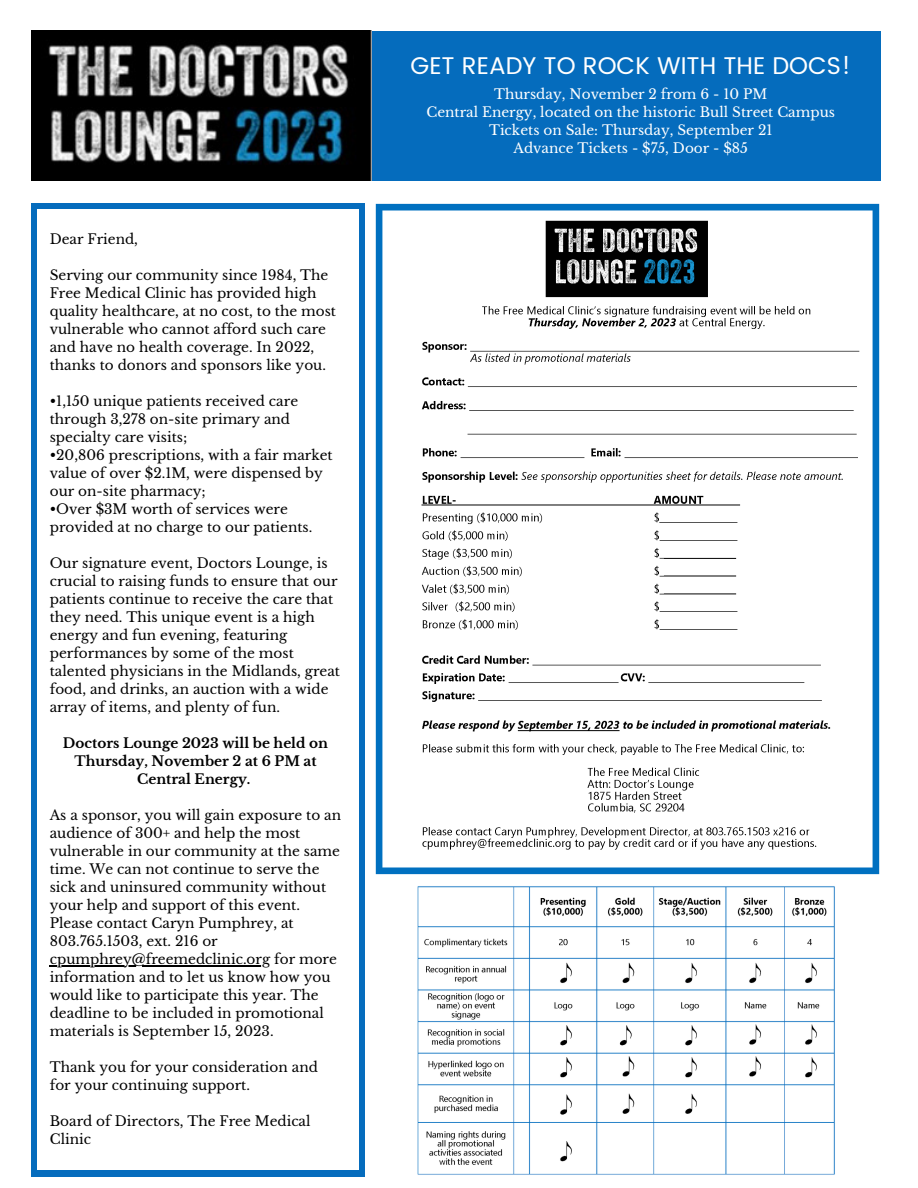
<style>
.page{position:relative;width:918px;height:1188px;background:#fff}
.page>*{position:absolute;margin:0;border:0;box-sizing:border-box;transform-origin:0 0}
.t1{font:24.15px "Poppins";color:#fff}
.t2{font:13.65px/18px "Libre Baskerville";color:#000}
.t3{font:13.65px "Libre Baskerville";color:#fff}
.t4{font:700 13.65px/18px "Libre Baskerville";color:#000;text-align:center}
</style>
<div class="page">
<img style="left:32px;top:31px;width:339px;height:149px">
<div style="left:372px;top:31px;width:509px;height:149px;background:#056cbd"></div>
<img style="left:375px;top:203px;width:505px;height:672px">
<div style="left:32px;top:203px;width:333px;height:973px;background:#056cbd"></div>
<div style="left:37px;top:210px;width:321px;height:960px;background:#fff"></div>
<img style="left:417px;top:886px;width:418px;height:289px">
<hr style="left:50px;top:965px;width:220px;height:2px;background:#000">
<p class="t2" style="left:50px;top:231px;width:90px">Dear Friend,</p>
<p class="t2" style="left:50px;top:267px;width:288px">Serving our community since 1984, The Free Medical Clinic has provided high quality healthcare, at no cost, to the most vulnerable who cannot afford such care and have no health coverage. In 2022, thanks to donors and sponsors like you.</p>
<p class="t2" style="left:50px;top:393px;width:250px">•1,150 unique patients received care through 3,278 on-site primary and specialty care visits;</p>
<p class="t2" style="left:50px;top:447px;width:285px">•20,806 prescriptions, with a fair market value of over $2.1M, were dispensed by our on-site pharmacy;</p>
<p class="t2" style="left:50px;top:501px;width:264px">•Over $3M worth of services were provided at no charge to our patients.</p>
<p class="t2" style="left:50px;top:555px;width:292px">Our signature event, Doctors Lounge, is crucial to raising funds to ensure that our patients continue to receive the care that they need. This unique event is a high energy and fun evening, featuring performances by some of the most talented physicians in the Midlands, great food, and drinks, an auction with a wide array of items, and plenty of fun.</p>
<p class="t4" style="left:63px;top:735px;width:267px">Doctors Lounge 2023 will be held on<br>Thursday, November 2 at 6 PM at<br>Central Energy.</p>
<p class="t2" style="left:50px;top:807px;width:293px">As a sponsor, you will gain exposure to an audience of 300+ and help the most vulnerable in our community at the same time. We can not continue to serve the sick and uninsured community without your help and support of this event.<br>Please contact Caryn Pumphrey, at 803.765.1503, ext. 216 or cpumphrey@freemedclinic.org for more information and to let us know how you would like to participate this year. The deadline to be included in promotional materials is September 15, 2023.</p>
<p class="t2" style="left:50px;top:1059px;width:270px">Thank you for your consideration and for your continuing support.</p>
<p class="t2" style="left:50px;top:1113px;width:262px">Board of Directors, The Free Medical<br>Clinic</p>
<p class="t1" style="left:411px;top:52px;width:442px">GET READY TO ROCK WITH THE DOCS!</p>
<p class="t3" style="left:494px;top:86px;width:275px">Thursday, November 2 from 6 - 10 PM</p>
<p class="t3" style="left:426px;top:104px;width:410px">Central Energy, located on the historic Bull Street Campus</p>
<p class="t3" style="left:489px;top:122px;width:285px">Tickets on Sale: Thursday, September 21</p>
<p class="t3" style="left:514px;top:140px;width:236px">Advance Tickets - $75, Door - $85</p>
</div>
